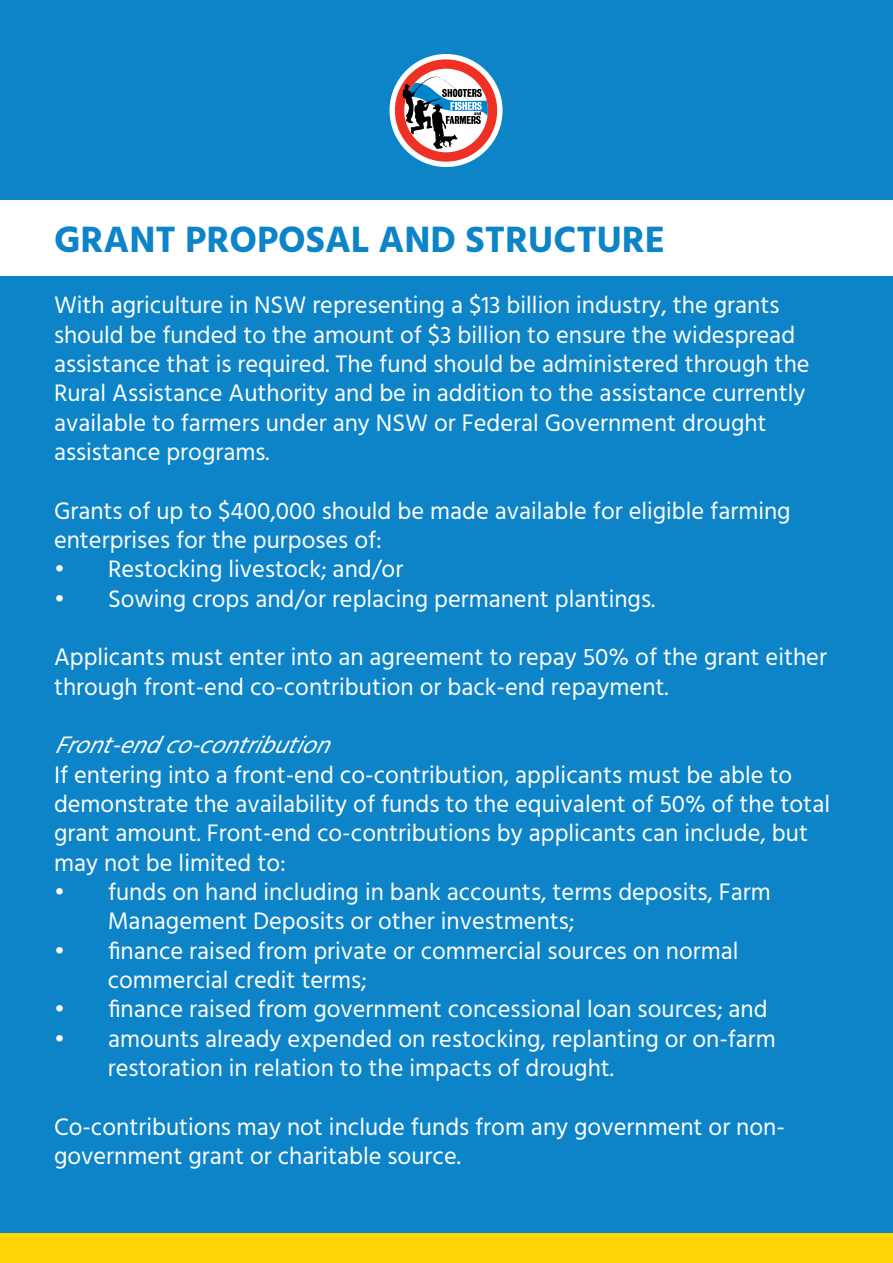
<style>
.page{position:relative;width:893px;height:1263px;background:#0c84c7}
.page>*{position:absolute;margin:0;border:0;box-sizing:border-box;transform-origin:0 0}
.t1{font:700 37.5px "Hind";color:#0c84c7}
.t2{font:24.45px/29.4px "Hind";color:#fff}
.t3{font:italic 24.45px "Hind";color:#fff}
</style>
<div class="page">
<svg style="left:389px;top:54px;width:114px;height:113px"></svg>
<svg style="left:395px;top:59px;width:102px;height:103px"></svg>
<div style="left:0;top:200px;width:893px;height:76px;background:#fff"></div>
<div style="left:0;top:1233px;width:893px;height:30px;background:#ffd506"></div>
<h1 class="t1" style="left:54px;top:217px;width:613px">GRANT PROPOSAL AND STRUCTURE</h1>
<p class="t2" style="left:54px;top:292px;width:757px">With agriculture in NSW representing a $13 billion industry, the grants should be funded to the amount of $3 billion to ensure the widespread assistance that is required. The fund should be administered through the Rural Assistance Authority and be in addition to the assistance currently available to farmers under any NSW or Federal Government drought assistance programs.</p>
<p class="t2" style="left:54px;top:497px;width:738px">Grants of up to $400,000 should be made available for eligible farming enterprises for the purposes of:</p>
<p class="t2" style="left:54px;top:556px;width:351px">• Restocking livestock; and/or</p>
<p class="t2" style="left:54px;top:585px;width:603px">• Sowing crops and/or replacing permanent plantings.</p>
<p class="t2" style="left:54px;top:644px;width:774px">Applicants must enter into an agreement to repay 50% of the grant either through front-end co-contribution or back-end repayment.</p>
<p class="t3" style="left:54px;top:729px;width:292px">Front-endco-contribution</p>
<p class="t2" style="left:54px;top:761px;width:777px">If entering into a front-end co-contribution, applicants must be able to demonstrate the availability of funds to the equivalent of 50% of the total grant amount. Front-end co-contributions by applicants can include, but may not be limited to:</p>
<p class="t2" style="left:108px;top:878px;width:665px;text-indent:-54px">• funds on hand including in bank accounts, terms deposits, Farm<br>Management Deposits or other investments;</p>
<p class="t2" style="left:108px;top:937px;width:632px;text-indent:-54px">• finance raised from private or commercial sources on normal commercial credit terms;</p>
<p class="t2" style="left:54px;top:996px;width:715px">• finance raised from government concessional loan sources; and</p>
<p class="t2" style="left:108px;top:1025px;width:670px;text-indent:-54px">• amounts already expended on restocking, replanting or on-farm restoration in relation to the impacts of drought.</p>
<p class="t2" style="left:54px;top:1113px;width:732px">Co-contributions may not include funds from any government or non&shy;government grant or charitable source.</p>
</div>
